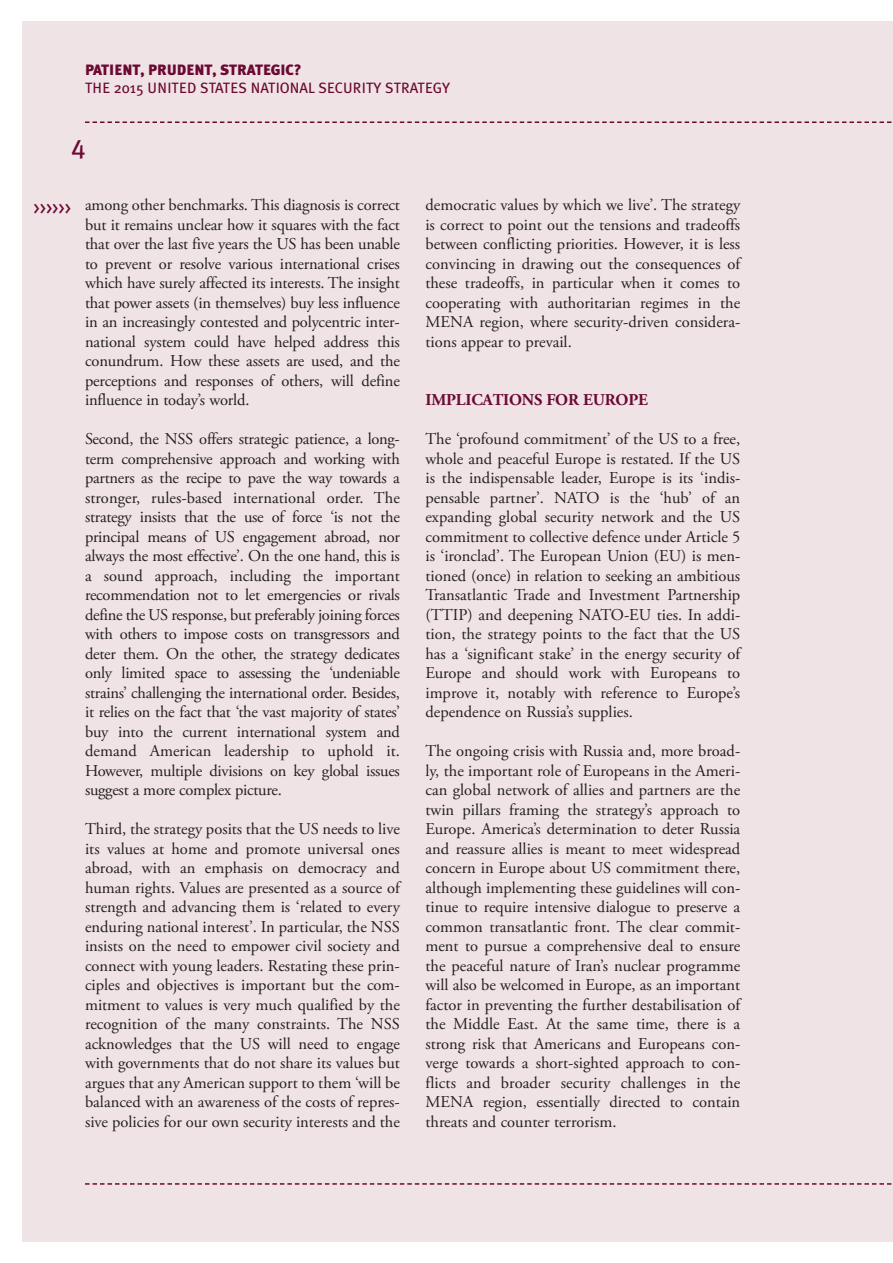
<style>
.page{position:relative;width:893px;height:1263px;background:#fff}
.page>*{position:absolute;margin:0;border:0;box-sizing:border-box;transform-origin:0 0}
.t1{font:27px "Meta Plus Book Caps";color:#6c0932}
.t2{font:18px "Meta Plus Book Caps";color:#6c0932}
.t3{font:16.5px/19.5px "Adobe Garamond Pro";color:#231f20;text-align:justify}
.t4{font:700 16.5px "Adobe Garamond Pro";letter-spacing:-.01em;color:#6c0932}
.t5{font:15px "Meta Plus";color:#6c0932}
.t6{font:900 15px "Meta Plus";color:#6c0932}
</style>
<div class="page">
<div style="left:22px;top:22px;width:871px;height:1220px;background:#efe3e5"></div>
<svg style="left:85px;top:121px;width:807px;height:2px"></svg>
<svg style="left:85px;top:1183px;width:807px;height:2px"></svg>
<p class="t6" style="left:85px;top:61px;width:218px">PATIENT, PRUDENT, STRATEGIC?</p>
<p class="t5" style="left:85px;top:79px;width:367px">THE 2015 UNITED STATES NATIONAL SECURITY STRATEGY</p>
<h1 class="t1" style="left:71px;top:133px;width:16px">4</h1>
<p class="t2" style="left:34px;top:197px;width:39px">&gt;&gt;&gt;&gt;&gt;&gt;</p>
<p class="t3" style="left:85px;top:196px;width:316px">among other benchmarks. This diagnosis is correct but it remains unclear how it squares with the fact that over the last five years the US has been unable to prevent or resolve various international crises which have surely affected its interests. The insight that power assets (in themselves) buy less influence in an increasingly contested and polycentric inter&shy;national system could have helped address this conundrum. How these assets are used, and the perceptions and responses of others, will define influence in today’s world.</p>
<p class="t3" style="left:85px;top:430px;width:316px">Second, the NSS offers strategic patience, a long&shy;term comprehensive approach and working with partners as the recipe to pave the way towards a stronger, rules-based international order. The strategy insists that the use of force ‘is not the principal means of US engagement abroad, nor always the most effective’. On the one hand, this is a sound approach, including the important recommendation not to let emergencies or rivals define the US response, but preferably joining forces with others to impose costs on transgressors and deter them. On the other, the strategy dedicates only limited space to assessing the ‘undeniable strains’ challenging the international order. Besides, it relies on the fact that ‘the vast majority of states’ buy into the current international system and demand American leadership to uphold it.<br>However, multiple divisions on key global issues suggest a more complex picture.</p>
<p class="t3" style="left:85px;top:820px;width:316px">Third, the strategy posits that the US needs to live its values at home and promote universal ones abroad, with an emphasis on democracy and human rights. Values are presented as a source of strength and advancing them is ‘related to every enduring national interest’. In particular, the NSS insists on the need to empower civil society and connect with young leaders. Restating these prin&shy;ciples and objectives is important but the com&shy;mitment to values is very much qualified by the recognition of the many constraints. The NSS acknowledges that the US will need to engage with governments that do not share its values but argues that any American support to them ‘will be balanced with an awareness of the costs of repres&shy;sive policies for our own security interests and the</p>
<p class="t3" style="left:425px;top:196px;width:316px">democratic values by which we live’. The strategy is correct to point out the tensions and tradeoffs between conflicting priorities. However, it is less convincing in drawing out the consequences of these tradeoffs, in particular when it comes to cooperating with authoritarian regimes in the MENA region, where security-driven considera&shy;tions appear to prevail.</p>
<p class="t4" style="left:425px;top:393px;width:224px">IMPLICATIONS FOR EUROPE</p>
<p class="t3" style="left:425px;top:430px;width:316px">The ‘profound commitment’ of the US to a free, whole and peaceful Europe is restated. If the US is the indispensable leader, Europe is its ‘indis&shy;pensable partner’. NATO is the ‘hub’ of an expanding global security network and the US commitment to collective defence under Article 5 is ‘ironclad’. The European Union (EU) is men&shy;tioned (once) in relation to seeking an ambitious Transatlantic Trade and Investment Partnership (TTIP) and deepening NATO-EU ties. In addi&shy;tion, the strategy points to the fact that the US has a ‘significant stake’ in the energy security of Europe and should work with Europeans to improve it, notably with reference to Europe’s dependence on Russia’s supplies.</p>
<p class="t3" style="left:425px;top:742px;width:316px">The ongoing crisis with Russia and, more broad&shy;ly, the important role of Europeans in the Ameri&shy;can global network of allies and partners are the twin pillars framing the strategy’s approach to Europe. America’s determination to deter Russia and reassure allies is meant to meet widespread concern in Europe about US commitment there, although implementing these guidelines will con&shy;tinue to require intensive dialogue to preserve a common transatlantic front. The clear commit&shy;ment to pursue a comprehensive deal to ensure the peaceful nature of Iran’s nuclear programme will also be welcomed in Europe, as an important factor in preventing the further destabilisation of the Middle East. At the same time, there is a strong risk that Americans and Europeans con&shy;verge towards a short-sighted approach to con&shy;flicts and broader security challenges in the MENA region, essentially directed to contain threats and counter terrorism.</p>
</div>
